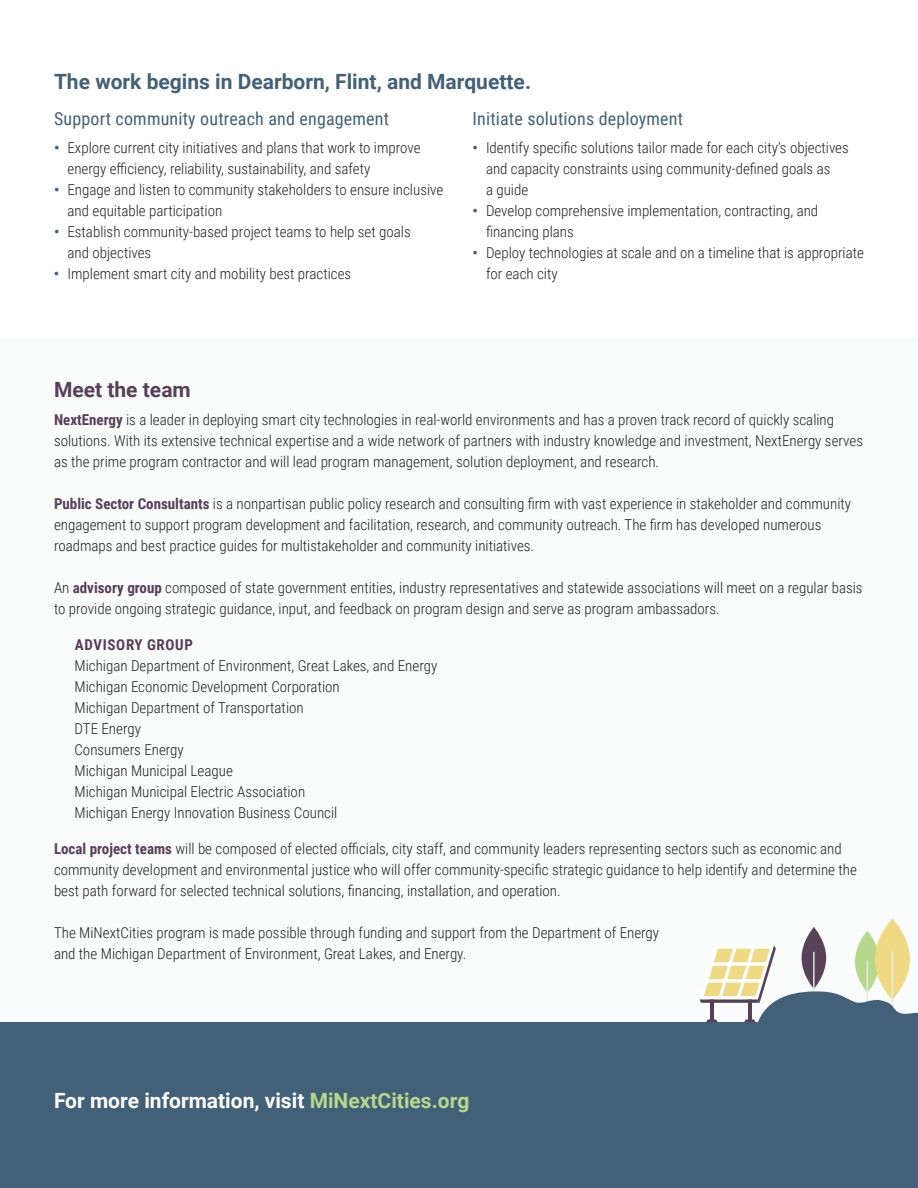
<style>
.page{position:relative;width:918px;height:1188px;background:#fff}
.page>*{position:absolute;margin:0;border:0;box-sizing:border-box;transform-origin:0 0}
.t1{font:700 21px "Roboto";color:#426179}
.t2{font:700 21px "Roboto";color:#fff}
.t3{font:700 21px "Roboto";color:#574057}
.t4{font:18px "Roboto Condensed";letter-spacing:.01em;color:#426179}
.t5{font:300 15px/21px "Roboto Condensed";color:#231f20}
.t6{font:700 15px "Roboto Condensed";letter-spacing:.045em;color:#574057}
.s1{font-weight:700;color:#426179}
.s2{font-weight:700;color:#574057}
.s3{color:#b6d88b}
</style>
<div class="page">
<div style="left:0;top:338px;width:918px;height:688px;background:#fafbfb"></div>
<div style="left:0;top:1022px;width:918px;height:166px;background:#426179"></div>
<svg style="left:802px;top:927px;width:24px;height:62px"></svg>
<svg style="left:855px;top:931px;width:25px;height:62px"></svg>
<svg style="left:875px;top:919px;width:35px;height:81px"></svg>
<svg style="left:699px;top:945px;width:219px;height:77px"></svg>
<h1 class="t1" style="left:54px;top:67px;width:479px">The work begins in Dearborn, Flint, and Marquette.</h1>
<p class="t4" style="left:54px;top:106px;width:337px">Support community outreach and engagement</p>
<p class="t5" style="left:68px;top:136px;width:355px;text-indent:-14px"><span class="s1">•</span> Explore current city initiatives and plans that work to improve energy efficiency, reliability, sustainability, and safety</p>
<p class="t5" style="left:68px;top:178px;width:377px;text-indent:-14px"><span class="s1">•</span> Engage and listen to community stakeholders to ensure inclusive and equitable participation</p>
<p class="t5" style="left:67px;top:220px;width:345px;text-indent:-13px"><span class="s1">•</span> Establish community-based project teams to help set goals and objectives</p>
<p class="t5" style="left:54px;top:262px;width:299px"><span class="s1">•</span> Implement smart city and mobility best practices</p>
<p class="t4" style="left:472px;top:106px;width:212px">Initiate solutions deployment</p>
<p class="t5" style="left:486px;top:136px;width:364px;text-indent:-14px"><span class="s1">•</span> Identify specific solutions tailor made for each city’s objectives and capacity constraints using community-defined goals as<br>a guide</p>
<p class="t5" style="left:486px;top:199px;width:334px;text-indent:-14px"><span class="s1">•</span> Develop comprehensive implementation, contracting, and financing plans</p>
<p class="t5" style="left:486px;top:241px;width:380px;text-indent:-14px"><span class="s1">•</span> Deploy technologies at scale and on a timeline that is appropriate for each city</p>
<h1 class="t3" style="left:54px;top:375px;width:138px">Meet the team</h1>
<p class="t5" style="left:54px;top:408px;width:811px"><span class="s2">NextEnergy</span> is a leader in deploying smart city technologies in real-world environments and has a proven track record of quickly scaling solutions. With its extensive technical expertise and a wide network of partners with industry knowledge and investment, NextEnergy serves as the prime program contractor and will lead program management, solution deployment, and research.</p>
<p class="t5" style="left:54px;top:492px;width:799px"><span class="s2">Public Sector Consultants</span> is a nonpartisan public policy research and consulting firm with vast experience in stakeholder and community engagement to support program development and facilitation, research, and community outreach. The firm has developed numerous roadmaps and best practice guides for multistakeholder and community initiatives.</p>
<p class="t5" style="left:54px;top:576px;width:810px">An <span class="s2">advisory group</span> composed of state government entities, industry representatives and statewide associations will meet on a regular basis to provide ongoing strategic guidance, input, and feedback on program design and serve as program ambassadors.</p>
<p class="t6" style="left:75px;top:634px;width:120px">ADVISORY GROUP</p>
<p class="t5" style="left:75px;top:654px;width:364px">Michigan Department of Environment, Great Lakes, and Energy Michigan Economic Development Corporation<br>Michigan Department of Transportation<br>DTE Energy<br>Consumers Energy<br>Michigan Municipal League<br>Michigan Municipal Electric Association<br>Michigan Energy Innovation Business Council</p>
<p class="t5" style="left:54px;top:837px;width:805px"><span class="s2">Local project teams</span> will be composed of elected officials, city staff, and community leaders representing sectors such as economic and community development and environmental justice who will offer community-specific strategic guidance to help identify and determine the best path forward for selected technical solutions, financing, installation, and operation.</p>
<p class="t5" style="left:54px;top:921px;width:607px">The MiNextCities program is made possible through funding and support from the Department of Energy and the Michigan Department of Environment, Great Lakes, and Energy.</p>
<h1 class="t2" style="left:54px;top:1085px;width:417px">For more information, visit <span class="s3">MiNextCities.org</span></h1>
</div>
